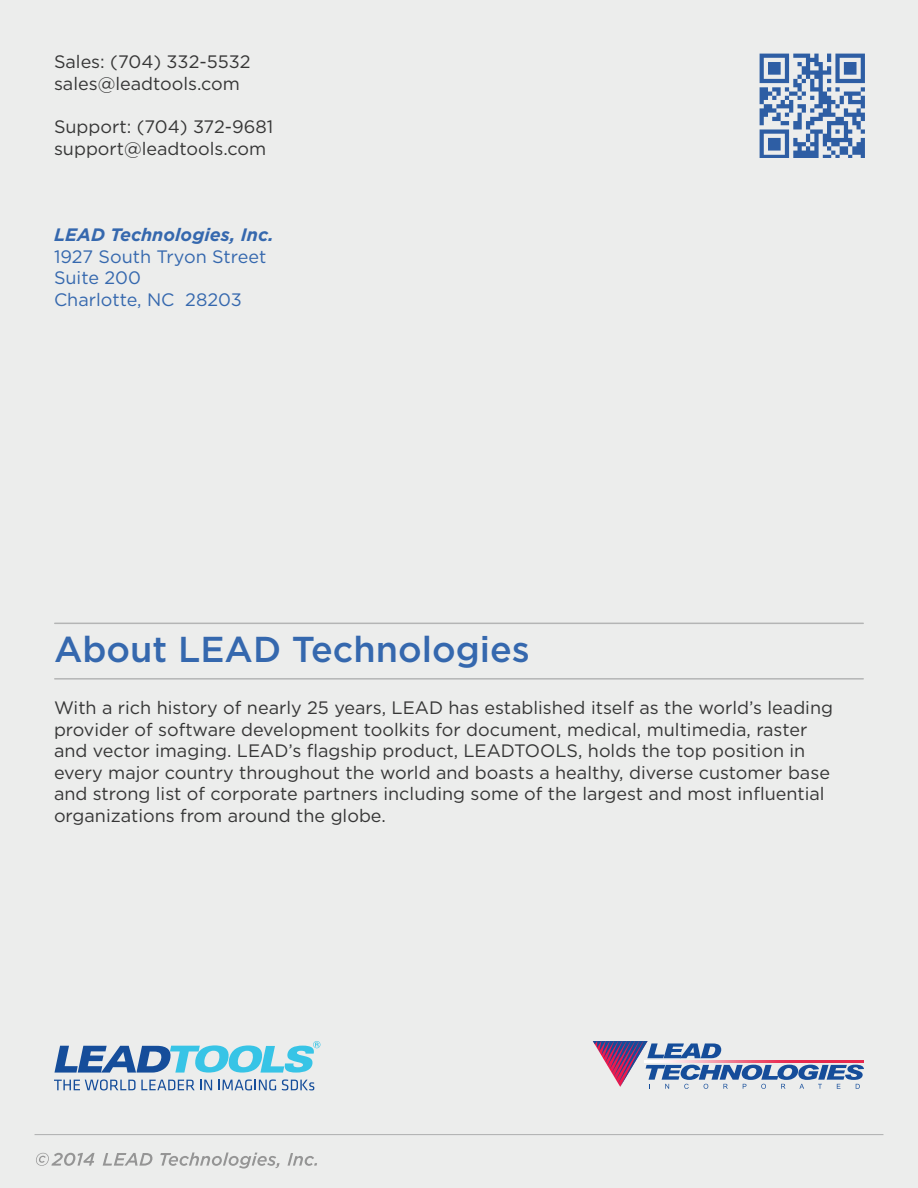
<style>
.page{position:relative;width:918px;height:1188px;background:#ecedec}
.page>*{position:absolute;margin:0;border:0;box-sizing:border-box;transform-origin:0 0}
.t1{font:500 36px "Gotham";color:#3568ae}
.t2{font:18px/21.6px "Gotham";color:#363636}
.t3{font:18px/21.6px "Gotham";color:#3568ae}
.t4{font:italic 700 18px "Gotham";color:#3568ae}
</style>
<div class="page">
<img style="left:759px;top:53px;width:106px;height:105px">
<hr style="left:55px;top:623px;width:808px;height:1px;background:#b4b5b5">
<hr style="left:55px;top:678px;width:808px;height:2px;background:#b4b5b5">
<hr style="left:35px;top:1134px;width:848px;height:1px;background:#b4b5b5">
<svg style="left:103px;top:1153px;width:49px;height:13px"></svg>
<svg style="left:160px;top:1152px;width:120px;height:17px"></svg>
<svg style="left:288px;top:1153px;width:29px;height:13px"></svg>
<svg style="left:36px;top:1153px;width:59px;height:13px"></svg>
<svg style="left:54px;top:1079px;width:158px;height:11px"></svg>
<svg style="left:218px;top:1079px;width:58px;height:11px"></svg>
<svg style="left:282px;top:1079px;width:32px;height:11px"></svg>
<svg style="left:54px;top:1041px;width:266px;height:32px"></svg>
<svg style="left:593px;top:1041px;width:271px;height:48px"></svg>
<img style="left:644px;top:1061px;width:219px;height:2px">
<p class="t2" style="left:54px;top:51px;width:198px">Sales: (704) 332-5532 sales@leadtools.com</p>
<p class="t2" style="left:54px;top:116px;width:221px">Support: (704) 372-9681 support@leadtools.com</p>
<p class="t4" style="left:54px;top:223px;width:221px">LEAD Technologies, Inc.</p>
<p class="t3" style="left:54px;top:245px;width:214px">1927 South Tryon Street<br>Suite 200<br>Charlotte, NC 28203</p>
<h1 class="t1" style="left:54px;top:626px;width:477px">About LEAD Technologies</h1>
<p class="t2" style="left:54px;top:696px;width:781px">With a rich history of nearly 25 years, LEAD has established itself as the world’s leading provider of software development toolkits for document, medical, multimedia, raster and vector imaging. LEAD’s flagship product, LEADTOOLS, holds the top position in every major country throughout the world and boasts a healthy, diverse customer base and strong list of corporate partners including some of the largest and most influential organizations from around the globe.</p>
</div>
